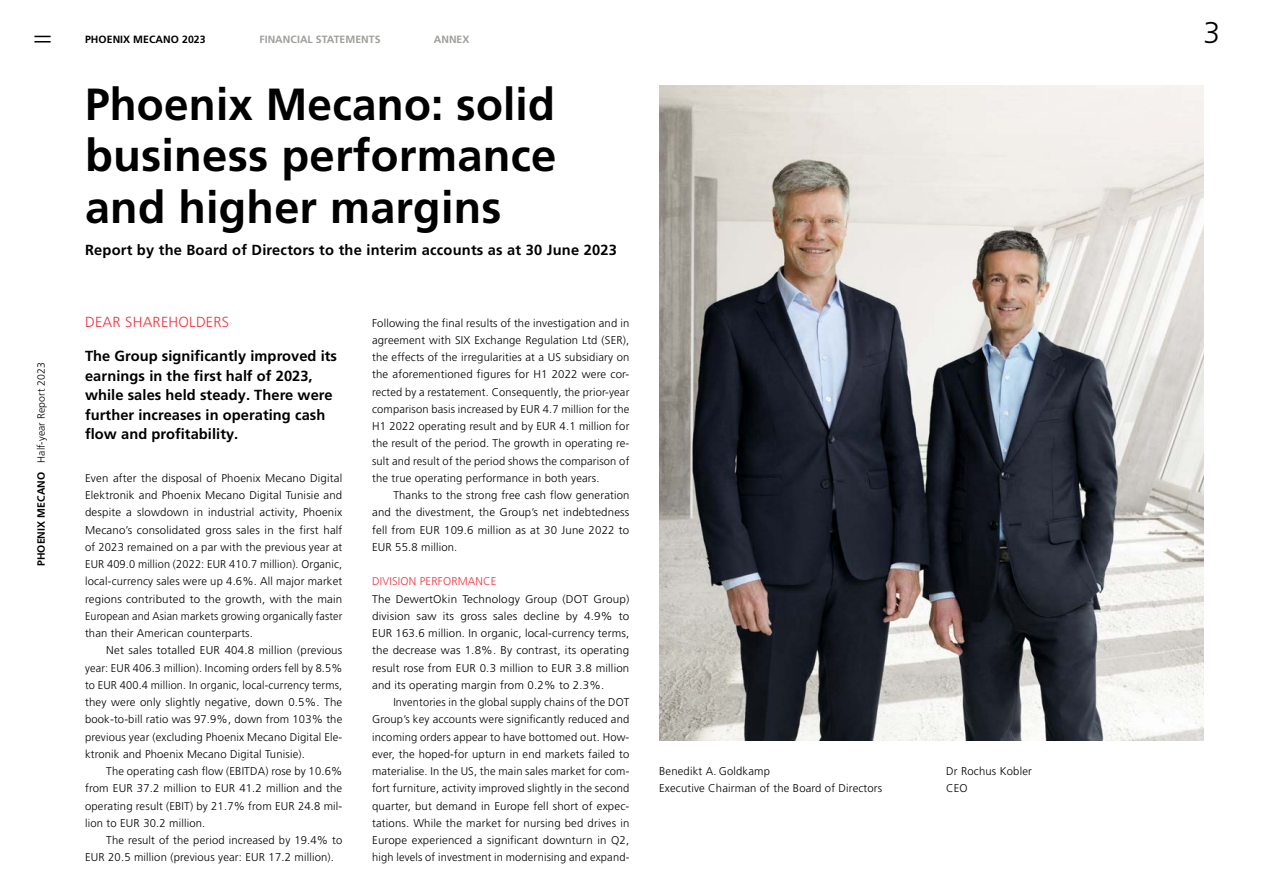
<style>
.page{position:relative;width:1263px;height:893px;background:#fff}
.page>*{position:absolute;margin:0;border:0;box-sizing:border-box;transform-origin:0 0}
.HYR__1_Titel{font:700 45px/51.8px "Frutiger LT Pro";letter-spacing:.005em;color:#000;text-align:justify}
.t1{font:300 30px "Frutiger LT Pro";color:#000}
.HYR_2_1_Lead___Quote{font:700 14.7px/19.5px "Frutiger LT Pro";letter-spacing:.005em;color:#000}
.HYR_1_0_Titel_Folgez{font:700 14.7px "Frutiger LT Pro";letter-spacing:.015em;color:#000}
.HYR_1_1_Titel{font:300 14.7px "Frutiger LT Pro";letter-spacing:.015em;color:#ef3340}
.HYR_4_1_Lauftext_8_5{font:300 11.25px/17.2px "Frutiger LT Pro";letter-spacing:.015em;color:#000;text-align:justify}
.HYR_4_Lauftext{font:300 11.25px/17.2px "Frutiger LT Pro";letter-spacing:.015em;color:#000;text-align:justify}
.HYR_4_Lauftext-2{font:300 11.25px/17.2px "Frutiger LT Pro";letter-spacing:.015em;color:#000;text-align:justify;scale:1.04 1}
._4_4_Bildlegende_7_5{font:300 11.25px "Frutiger LT Pro";letter-spacing:.015em;color:#000}
.HYR_3_1_Zwischentite{font:300 11.25px "Frutiger LT Pro";letter-spacing:.015em;color:#ef3340}
.t2{font:300 10.5px "Frutiger LT Pro";letter-spacing:.01em;color:#000}
.t3{font:700 10.5px "Frutiger LT Pro";letter-spacing:.005em;color:#9e9e9b}
.t4{font:700 10.5px "Frutiger LT Pro";letter-spacing:.005em;color:#000}
.s1{font-weight:700}
</style>
<div class="page">
<svg style="left:34px;top:36px;width:17px;height:7px"></svg>
<img style="left:659px;top:85px;width:544px;height:656px">
<p class="t2" style="left:35px;top:566px;width:206px;rotate:-90deg"><span class="s1">PHOENIX MECANO</span> Half-year Report 2023</p>
<p class="t4" style="left:85px;top:33px;width:122px">PHOENIX MECANO 2023</p>
<p class="t3" style="left:259px;top:33px;width:123px">FINANCIAL STATEMENTS</p>
<p class="t3" style="left:434px;top:33px;width:37px">ANNEX</p>
<p class="HYR__1_Titel" style="left:85px;top:78px;width:473px">Phoenix Mecano: solid business performance and higher margins</p>
<p class="HYR_1_0_Titel_Folgez" style="left:85px;top:241px;width:533px">Report by the Board of Directors to the interim accounts as at 30 June 2023</p>
<p class="HYR_1_1_Titel" style="left:85px;top:313px;width:146px">DEAR SHAREHOLDERS</p>
<p class="HYR_2_1_Lead___Quote" style="left:85px;top:346px;width:254px">The Group significantly improved its earnings in the first half of 2023, while sales held steady. There were further increases in operating cash flow and profitability.</p>
<p class="HYR_4_Lauftext" style="left:85px;top:469px;width:259px">Even after the disposal of Phoenix Mecano Digital Elektronik and Phoenix Mecano Digital Tunisie and despite a slowdown in industrial activity, Phoenix Mecano’s consolidated gross sales in the first half of 2023 remained on a par with the previous year at EUR 409.0 million (2022: EUR 410.7 million). Organic, local-currency sales were up 4.6%. All major market regions contributed to the growth, with the main European and Asian markets growing organically faster than their American counterparts.</p>
<p class="HYR_4_1_Lauftext_8_5" style="left:85px;top:642px;width:259px;text-indent:21px">Net sales totalled EUR 404.8 million (previous year: EUR 406.3 million). Incoming orders fell by 8.5% to EUR 400.4 million. In organic, local-currency terms, they were only slightly negative, down 0.5%. The book-to-bill ratio was 97.9%, down from 103% the previous year (excluding Phoenix Mecano Digital Ele&shy;ktronik and Phoenix Mecano Digital Tunisie).</p>
<p class="HYR_4_1_Lauftext_8_5" style="left:85px;top:763px;width:259px;text-indent:21px">The operating cash flow (EBITDA) rose by 10.6% from EUR 37.2 million to EUR 41.2 million and the operating result (EBIT) by 21.7% from EUR 24.8 mil&shy;lion to EUR 30.2 million.</p>
<p class="HYR_4_1_Lauftext_8_5" style="left:85px;top:832px;width:259px;text-indent:21px">The result of the period increased by 19.4% to<br>EUR 20.5 million (previous year: EUR 17.2 million).</p>
<p class="HYR_4_Lauftext" style="left:372px;top:314px;width:259px">Following the final results of the investigation and in agreement with SIX Exchange Regulation Ltd (SER), the effects of the irregularities at a US subsidiary on the aforementioned figures for H1 2022 were cor&shy;rected by a restatement. Consequently, the prior-year comparison basis increased by EUR 4.7 million for the H1 2022 operating result and by EUR 4.1 million for the result of the period. The growth in operating re&shy;sult and result of the period shows the comparison of the true operating performance in both years.</p>
<p class="HYR_4_1_Lauftext_8_5" style="left:372px;top:487px;width:259px;text-indent:21px">Thanks to the strong free cash flow generation and the divestment, the Group’s net indebtedness fell from EUR 109.6 million as at 30 June 2022 to EUR 55.8 million.</p>
<p class="HYR_3_1_Zwischentite" style="left:372px;top:575px;width:126px">DIVISION PERFORMANCE</p>
<p class="HYR_4_Lauftext-2" style="left:372px;top:590px;width:249px">The DewertOkin Technology Group (DOT Group) division saw its gross sales decline by 4.9% to EUR 163.6 million. In organic, local-currency terms, the decrease was 1.8%. By contrast, its operating result rose from EUR 0.3 million to EUR 3.8 million and its operating margin from 0.2% to 2.3%.</p>
<p class="HYR_4_1_Lauftext_8_5" style="left:372px;top:694px;width:259px;text-indent:21px">Inventories in the global supply chains of the DOT Group’s key accounts were significantly reduced and incoming orders appear to have bottomed out. How&shy;ever, the hoped-for upturn in end markets failed to materialise. In the US, the main sales market for com&shy;fort furniture, activity improved slightly in the second quarter, but demand in Europe fell short of expec&shy;tations. While the market for nursing bed drives in Europe experienced a significant downturn in Q2, high levels of investment in modernising and expand-</p>
<p class="_4_4_Bildlegende_7_5" style="left:659px;top:765px;width:112px">Benedikt A. Goldkamp</p>
<p class="_4_4_Bildlegende_7_5" style="left:659px;top:782px;width:225px">Executive Chairman of the Board of Directors</p>
<p class="_4_4_Bildlegende_7_5" style="left:946px;top:765px;width:87px">Dr Rochus Kobler</p>
<p class="_4_4_Bildlegende_7_5" style="left:946px;top:782px;width:23px">CEO</p>
<h2 class="t1" style="left:1203px;top:15px;width:18px">3</h2>
</div>
